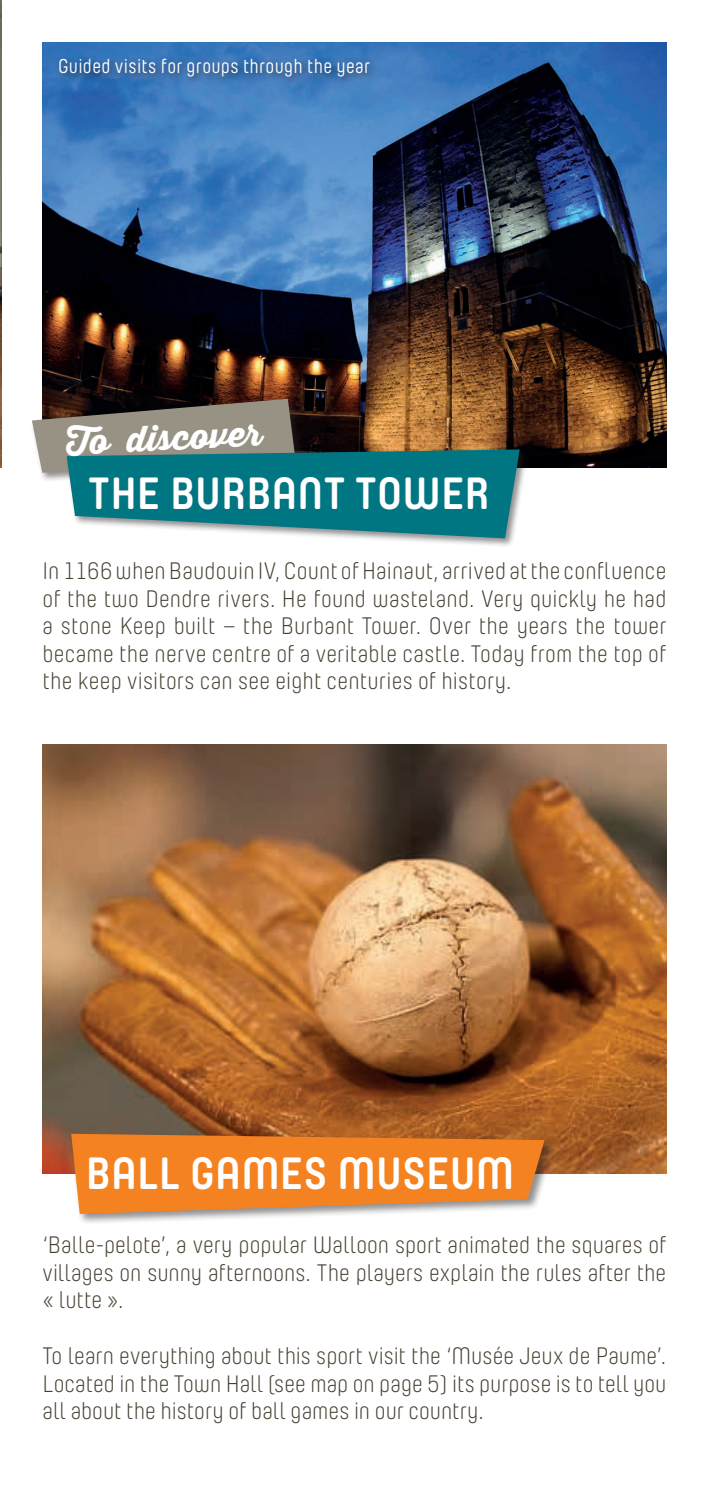
<style>
.page{position:relative;width:709px;height:1489px;background:#fff}
.page>*{position:absolute;margin:0;border:0;box-sizing:border-box;transform-origin:0 0}
.t1{font:700 45px "Yummo";letter-spacing:.005em;color:#fff}
.t2{font:35px "Thirsty Script Extrabold Demo";color:#fff}
.t3{font:300 23.75px/27.5px "Yummo";letter-spacing:.005em;color:#463e2f;text-align:justify}
.t4{font:20px "Yummo";letter-spacing:.015em;color:#fff}
</style>
<div class="page">
<img style="left:43px;top:43px;width:623px;height:424px">
<div style="left:30px;top:397px;width:275px;height:85px;background:#231f20;opacity:.5"></div>
<div style="left:65px;top:447px;width:464px;height:101px;background:#231f20;opacity:.5"></div>
<svg style="left:32px;top:399px;width:488px;height:139px;background:#4f7f7b"></svg>
<img style="left:43px;top:744px;width:623px;height:429px">
<div style="left:69px;top:1131px;width:486px;height:94px;background:#231f20;opacity:.5"></div>
<svg style="left:71px;top:1133px;width:473px;height:80px;background:#eb8630"></svg>
<img style="left:0;top:0;width:1px;height:467px">
<div style="left:55px;top:54px;width:324px;height:32px;background:#231f20;opacity:.75"></div>
<p class="t4" style="left:58px;top:52px;width:313px">Guided visits for groups through the year</p>
<h2 class="t2" style="left:64px;top:416px;width:197px;rotate:-3deg">To discover</h2>
<h1 class="t1" style="left:88px;top:452px;width:402px">THE BURBANT TOWER</h1>
<p class="t3" style="left:43px;top:557px;width:625px">In 1166 when Baudouin IV, Count of Hainaut, arrived at the confluence of the two Dendre rivers. He found wasteland. Very quickly he had a stone Keep built – the Burbant Tower. Over the years the tower became the nerve centre of a veritable castle. Today from the top of the keep visitors can see eight centuries of history.</p>
<h1 class="t1" style="left:86px;top:1132px;width:430px">BALL GAMES MUSEUM</h1>
<p class="t3" style="left:43px;top:1230px;width:625px">‘Balle-pelote’, a very popular Walloon sport animated the squares of villages on sunny afternoons. The players explain the rules after the « lutte ».</p>
<p class="t3" style="left:43px;top:1341px;width:625px">To learn everything about this sport visit the ‘Musée Jeux de Paume’.<br>Located in the Town Hall (see map on page 5) its purpose is to tell you all about the history of ball games in our country.</p>
</div>
